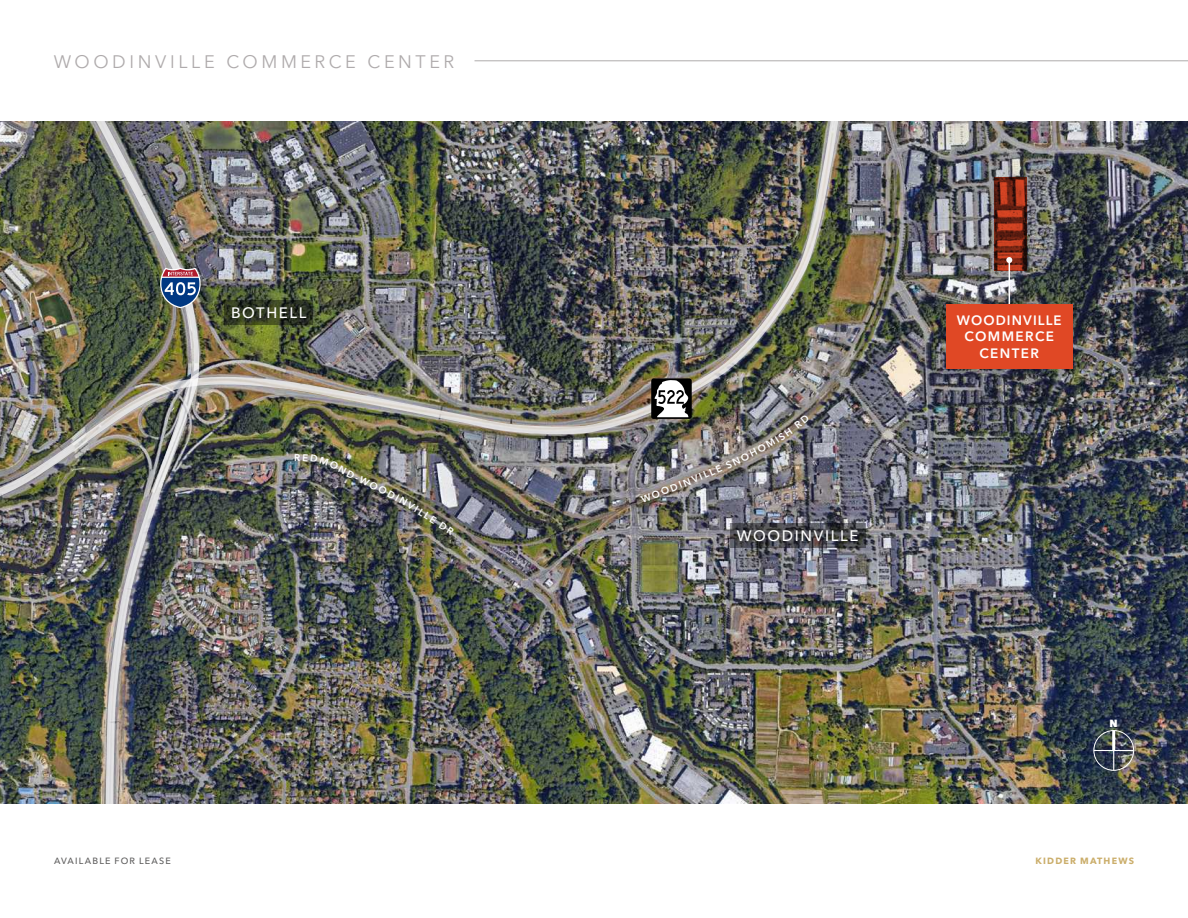
<style>
.page{position:relative;width:1188px;height:918px;background:#fff}
.page>*{position:absolute;margin:0;border:0;box-sizing:border-box;transform-origin:0 0}
.t1{font:18px "Avenir Next LT Pro";letter-spacing:.2em;color:#afabac}
.Bigger_City_-_White_2023{font:500 15px "Avenir Next LT Pro";letter-spacing:.11em;color:#fff}
.Subject_Property_Label_-_White_2023{font:600 13.5px/16.5px "Avenir Next LT Pro";letter-spacing:.095em;color:#fff;text-align:center}
.t2{font:800 10.35px "Avenir Next LT Pro";color:#fff}
.t3{font:600 9.75px "Avenir Next LT Pro";color:#fff}
.t4{font:500 9px "Avenir Next LT Pro";letter-spacing:.13em;color:#5e5d5d}
.t5{font:700 9px "Avenir Next LT Pro";letter-spacing:.13em;color:#cbae6b}
</style>
<div class="page">
<img style="left:0;top:122px;width:1188px;height:681px">
<img style="left:92px;top:505px;width:109px;height:299px">
<img style="left:0;top:121px;width:841px;height:384px">
<div style="left:651px;top:378px;width:41px;height:41px;background:#000;border-radius:3px"></div>
<svg style="left:995px;top:177px;width:32px;height:94px;background:#802916"></svg>
<hr style="left:1009px;top:260px;width:1px;height:54px;background:#fff">
<svg style="left:1006px;top:257px;width:6px;height:6px"></svg>
<div style="left:946px;top:304px;width:126px;height:65px;background:#e04825"></div>
<svg style="left:730px;top:523px;width:135px;height:25px;background:#434348"></svg>
<svg style="left:224px;top:300px;width:89px;height:25px;background:#2f3721"></svg>
<div style="left:1094px;top:730px;width:40px;height:41px;border:1px solid #fff;border-radius:50%"></div>
<hr style="left:1112px;top:731px;width:3px;height:19px;background:#fff">
<hr style="left:1094px;top:750px;width:40px;height:1px;background:#fff">
<svg style="left:1113px;top:751px;width:1px;height:19px"></svg>
<hr style="left:475px;top:60px;width:713px;height:1px;background:#afabac">
<img style="left:303px;top:454px;width:152px;height:81px">
<img style="left:640px;top:380px;width:170px;height:123px">
<h1 class="t1" style="left:54px;top:51px;width:402px">WOODINVILLE COMMERCE CENTER</h1>
<p class="Bigger_City_-_White_2023" style="left:231px;top:304px;width:77px">BOTHELL</p>
<p class="t3" style="left:294px;top:451px;width:8px">R</p>
<p class="Bigger_City_-_White_2023" style="left:737px;top:527px;width:123px">WOODINVILLE</p>
<p class="Subject_Property_Label_-_White_2023" style="left:957px;top:312px;width:106px">WOODINVILLE<br>COMMERCE<br>CENTER</p>
<p class="t2" style="left:1110px;top:717px;width:10px">N</p>
<p class="t4" style="left:54px;top:855px;width:118px">AVAILABLE FOR LEASE</p>
<p class="t5" style="left:1036px;top:855px;width:100px">KIDDER MATHEWS</p>
</div>
